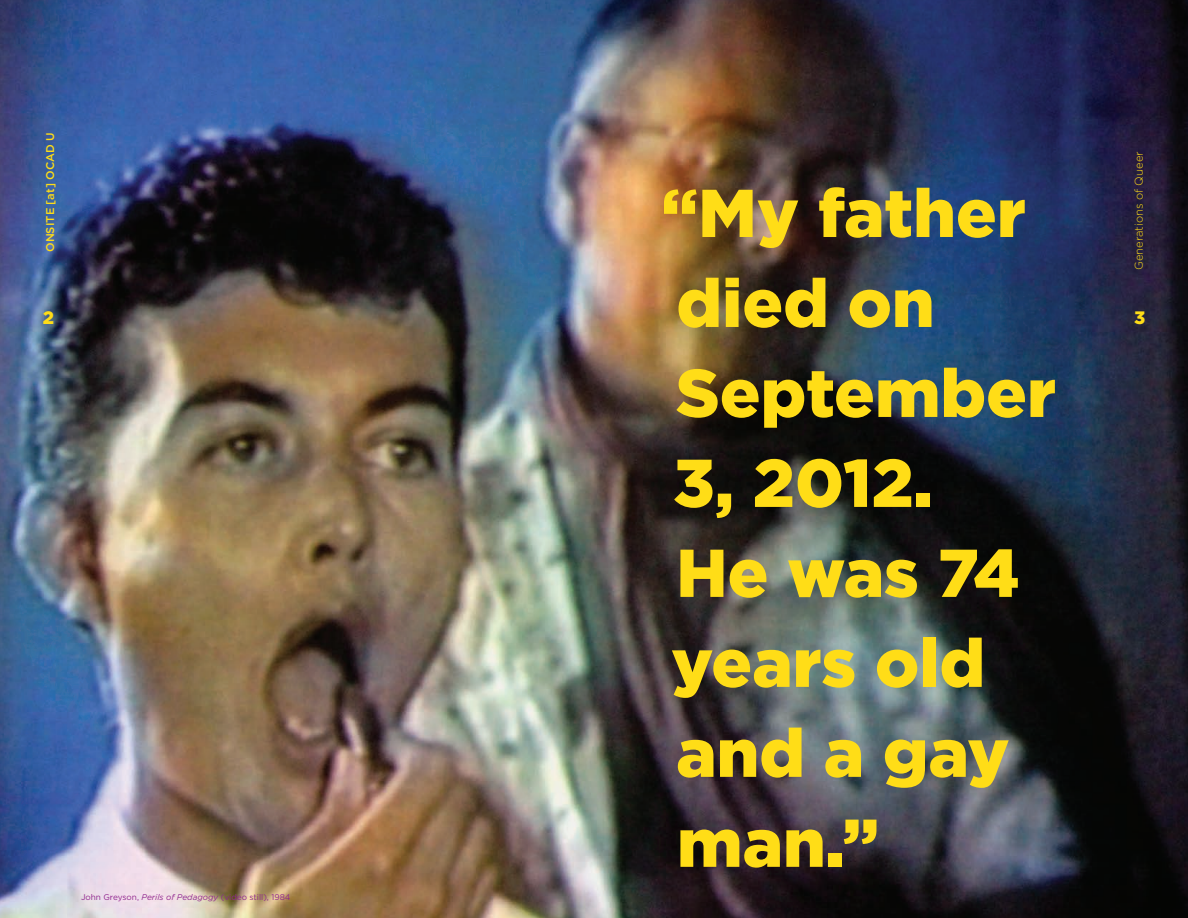
<style>
.page{position:relative;width:1188px;height:918px;background:#fff}
.page>*{position:absolute;margin:0;border:0;box-sizing:border-box;transform-origin:0 0}
.Paragraph_Style_2{font:900 67.5px/90px "Gotham";color:#ffdd17}
.t1{font:900 18px "Gotham";color:#ffdd17}
.t2{font:300 11.25px "Gotham";color:#ffdd17}
.t3{font:500 11.25px "Gotham";color:#ffdd17}
.Paragraph_Style_3{font:8.25px "Gotham";color:#90268f}
.s1{font-style:italic}
</style>
<div class="page">
<img style="left:0;top:0;width:1188px;height:918px">
<p class="t3" style="left:43px;top:252px;width:121px;rotate:-90deg">ONSITE [at] OCAD U</p>
<p class="t2" style="left:1132px;top:270px;width:120px;rotate:-90deg">Generations of Queer</p>
<p class="Paragraph_Style_2" style="left:661px;top:167px;width:396px">“My father died on<br>September<br>3, 2012.<br>He was 74 years old and a gay man.”</p>
<p class="t1" style="left:43px;top:305px;width:13px">2</p>
<p class="t1" style="left:1134px;top:305px;width:13px">3</p>
<p class="Paragraph_Style_3" style="left:81px;top:892px;width:211px">John Greyson, <span class="s1">Perils of Pedagogy</span> (video still), 1984</p>
</div>
